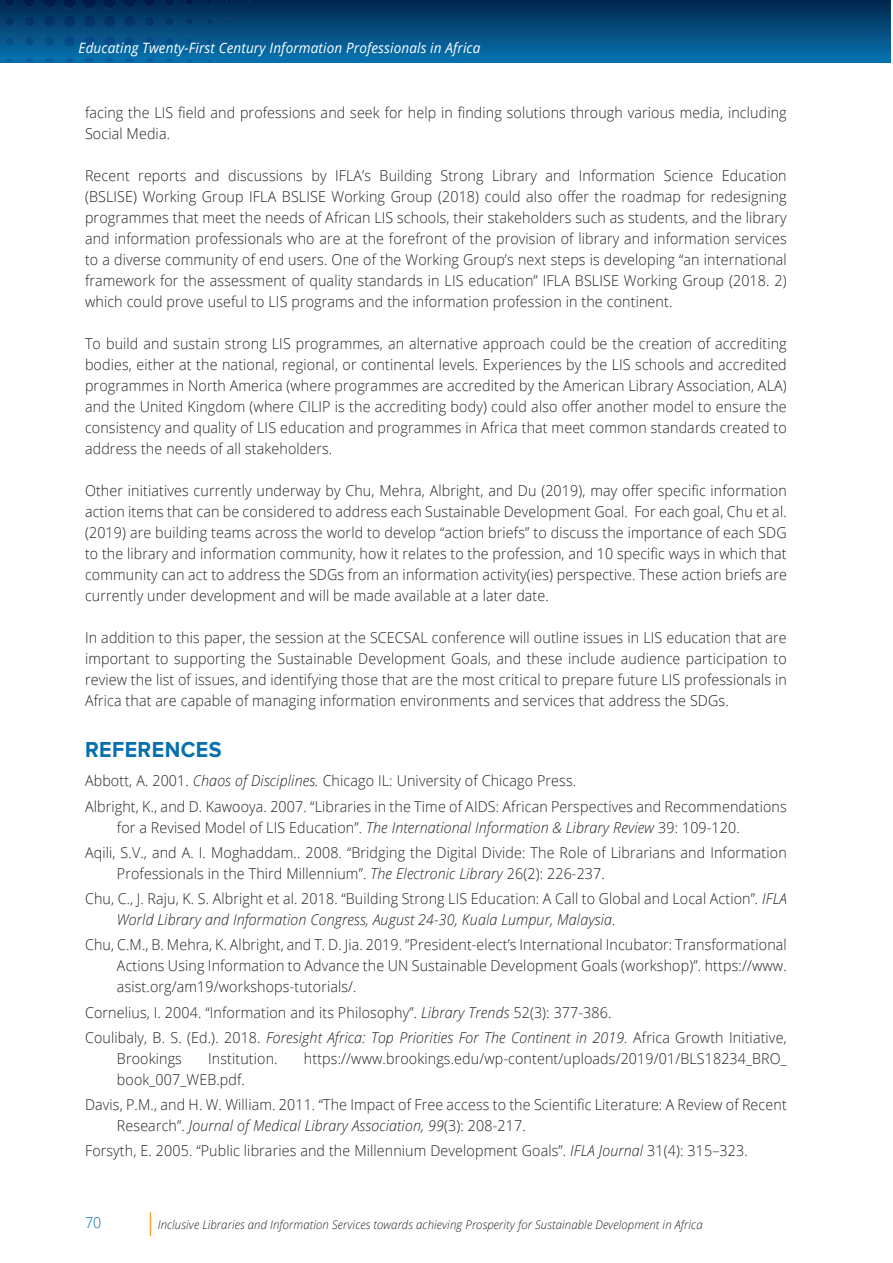
<style>
.page{position:relative;width:893px;height:1263px;background:#fff}
.page>*{position:absolute;margin:0;border:0;box-sizing:border-box;transform-origin:0 0}
.t1{font:700 22.5px "Proxima Nova";letter-spacing:.02em;color:#0570ad;scale:.95 1}
.t2{font:300 15px/21px "Open Sans";letter-spacing:.01em;color:#231f20;scale:.95 1}
.t3{font:italic 300 15px "Open Sans";letter-spacing:.01em;color:#231f20;scale:.95 1}
.t4{font:300 15px "Open Sans";color:#0570ad;scale:.95 1}
.t5{font:italic 14.25px "Open Sans";letter-spacing:.01em;color:#fff;scale:.95 1}
.t6{font:italic 300 12px "Open Sans";letter-spacing:.01em;color:#231f20;scale:.95 1}
.s1{font-style:italic}
</style>
<div class="page">
<div style="left:0;top:0;width:891px;height:62px;background:linear-gradient(to bottom,#03264d,#0772b0)"></div>
<svg style="left:187px;top:59px;width:5px;height:3px"></svg>
<svg style="left:167px;top:58px;width:5px;height:4px"></svg>
<svg style="left:146px;top:58px;width:7px;height:4px"></svg>
<svg style="left:126px;top:57px;width:7px;height:5px"></svg>
<svg style="left:105px;top:57px;width:9px;height:5px"></svg>
<svg style="left:85px;top:57px;width:9px;height:5px"></svg>
<svg style="left:65px;top:57px;width:9px;height:5px"></svg>
<svg style="left:46px;top:57px;width:8px;height:5px"></svg>
<svg style="left:26px;top:58px;width:7px;height:4px"></svg>
<svg style="left:7px;top:58px;width:6px;height:4px"></svg>
<svg style="left:207px;top:39px;width:5px;height:5px"></svg>
<svg style="left:187px;top:38px;width:6px;height:6px"></svg>
<svg style="left:166px;top:38px;width:7px;height:7px"></svg>
<svg style="left:145px;top:37px;width:9px;height:9px"></svg>
<svg style="left:125px;top:37px;width:9px;height:9px"></svg>
<svg style="left:104px;top:36px;width:11px;height:11px"></svg>
<svg style="left:84px;top:36px;width:11px;height:11px"></svg>
<svg style="left:64px;top:36px;width:11px;height:11px"></svg>
<svg style="left:45px;top:36px;width:9px;height:10px"></svg>
<svg style="left:25px;top:37px;width:9px;height:9px"></svg>
<svg style="left:6px;top:38px;width:7px;height:7px"></svg>
<svg style="left:207px;top:19px;width:5px;height:5px"></svg>
<svg style="left:186px;top:18px;width:7px;height:7px"></svg>
<svg style="left:165px;top:17px;width:9px;height:9px"></svg>
<svg style="left:144px;top:16px;width:11px;height:11px"></svg>
<svg style="left:124px;top:16px;width:11px;height:11px"></svg>
<svg style="left:103px;top:15px;width:13px;height:13px"></svg>
<svg style="left:83px;top:15px;width:13px;height:13px"></svg>
<svg style="left:63px;top:15px;width:13px;height:13px"></svg>
<svg style="left:44px;top:16px;width:11px;height:11px"></svg>
<svg style="left:24px;top:16px;width:11px;height:11px"></svg>
<svg style="left:5px;top:17px;width:9px;height:9px"></svg>
<svg style="left:227px;top:0;width:5px;height:4px"></svg>
<svg style="left:206px;top:0;width:7px;height:5px"></svg>
<svg style="left:186px;top:0;width:8px;height:5px"></svg>
<svg style="left:165px;top:0;width:9px;height:6px"></svg>
<svg style="left:144px;top:0;width:11px;height:7px"></svg>
<svg style="left:123px;top:0;width:13px;height:8px"></svg>
<img style="left:102px;top:0;width:15px;height:8px">
<img style="left:82px;top:0;width:15px;height:9px">
<img style="left:62px;top:0;width:15px;height:9px">
<svg style="left:43px;top:0;width:13px;height:8px"></svg>
<svg style="left:24px;top:0;width:11px;height:7px"></svg>
<svg style="left:150px;top:1212px;width:1px;height:24px"></svg>
<svg style="left:0;top:0;width:15px;height:6px"></svg>
<p class="t5" style="left:79px;top:38px;width:424px">Educating Twenty-First Century Information Professionals in Africa</p>
<p class="t2" style="left:85px;top:101px;width:740px">facing the LIS field and professions and seek for help in finding solutions through various media, including<br>Social Media.</p>
<p class="t2" style="left:85px;top:164px;width:740px;text-align:justify">Recent reports and discussions by IFLA’s Building Strong Library and Information Science Education (BSLISE) Working Group IFLA BSLISE Working Group (2018) could also offer the roadmap for redesigning programmes that meet the needs of African LIS schools, their stakeholders such as students, and the library and information professionals who are at the forefront of the provision of library and information services to a diverse community of end users. One of the Working Group’s next steps is developing “an international framework for the assessment of quality standards in LIS education” IFLA BSLISE Working Group (2018. 2) which could prove useful to LIS programs and the information profession in the continent.</p>
<p class="t2" style="left:85px;top:332px;width:740px;text-align:justify">To build and sustain strong LIS programmes, an alternative approach could be the creation of accrediting bodies, either at the national, regional, or continental levels. Experiences by the LIS schools and accredited programmes in North America (where programmes are accredited by the American Library Association, ALA) and the United Kingdom (where CILIP is the accrediting body) could also offer another model to ensure the consistency and quality of LIS education and programmes in Africa that meet common standards created to address the needs of all stakeholders.</p>
<p class="t2" style="left:85px;top:479px;width:740px;text-align:justify">Other initiatives currently underway by Chu, Mehra, Albright, and Du (2019), may offer specific information action items that can be considered to address each Sustainable Development Goal. For each goal, Chu et al. (2019) are building teams across the world to develop “action briefs” to discuss the importance of each SDG to the library and information community, how it relates to the profession, and 10 specific ways in which that community can act to address the SDGs from an information activity(ies) perspective. These action briefs are currently under development and will be made available at a later date.</p>
<p class="t2" style="left:85px;top:626px;width:740px;text-align:justify">In addition to this paper, the session at the SCECSAL conference will outline issues in LIS education that are important to supporting the Sustainable Development Goals, and these include audience participation to review the list of issues, and identifying those that are the most critical to prepare future LIS professionals in Africa that are capable of managing information environments and services that address the SDGs.</p>
<h1 class="t1" style="left:85px;top:736px;width:145px">REFERENCES</h1>
<p class="t2" style="left:85px;top:768px;width:740px;line-height:25.2px">Abbott, A. 2001. <span class="s1">Chaos of Disciplines.</span> Chicago IL: University of Chicago Press.<br>Albright, K., and D. Kawooya. 2007. “Libraries in the Time of AIDS: African Perspectives and Recommendations</p>
<p class="t2" style="left:85px;top:814px;width:740px;line-height:25.2px;text-indent:32px">for a Revised Model of LIS Education”. <span class="s1">The International Information &amp; Library Review</span> 39: 109-120.<br>Aqili, S.V., and A. I. Moghaddam.. 2008. “Bridging the Digital Divide: The Role of Librarians and Information</p>
<p class="t2" style="left:85px;top:860px;width:740px;line-height:25.2px;text-indent:32px">Professionals in the Third Millennium”. <span class="s1">The Electronic Library</span> 26(2): 226-237.<br>Chu, C., J. Raju, K. S. Albright et al. 2018. “Building Strong LIS Education: A Call to Global and Local Action”<span class="s1">. IFLA</span></p>
<p class="t3" style="left:117px;top:909px;width:526px">World Library and Information Congress, August 24-30, Kuala Lumpur, Malaysia.</p>
<p class="t2" style="left:117px;top:934px;width:706px;text-align:justify;text-indent:-32px">Chu, C.M., B. Mehra, K. Albright, and T. D. Jia. 2019. ”President-elect’s International Incubator: Transformational Actions Using Information to Advance the UN Sustainable Development Goals (workshop)”. https://www. asist.org/am19/workshops-tutorials/.</p>
<p class="t2" style="left:85px;top:999px;width:740px;line-height:25.2px">Cornelius, I. 2004. “Information and its Philosophy”. <span class="s1">Library Trends</span> 52(3): 377-386.<br>Coulibaly, B. S. (Ed.). 2018. <span class="s1">Foresight Africa: Top Priorities For The Continent in 2019.</span> Africa Growth Initiative,</p>
<p class="t2" style="left:117px;top:1047px;width:70px">Brookings</p>
<p class="t2" style="left:208px;top:1047px;width:75px">Institution.</p>
<p class="t2" style="left:304px;top:1047px;width:510px">https://www.brookings.edu/wp-content/uploads/2019/01/BLS18234_BRO_</p>
<p class="t2" style="left:85px;top:1066px;width:740px;line-height:25.2px;text-indent:32px">book_007_WEB.pdf.<br>Davis, P.M., and H. W. William. 2011. “The Impact of Free access to the Scientific Literature: A Review of Recent</p>
<p class="t2" style="left:85px;top:1113px;width:699px;line-height:25.2px;text-indent:32px">Research”. <span class="s1">Journal of Medical Library Association, 99</span>(3): 208-217.<br>Forsyth, E. 2005. “Public libraries and the Millennium Development Goals”. <span class="s1">IFLA Journal</span> 31(4): 315–323.</p>
<p class="t4" style="left:85px;top:1212px;width:19px">70</p>
<p class="t6" style="left:158px;top:1216px;width:575px">Inclusive Libraries and Information Services towards achieving Prosperity for Sustainable Development in Africa</p>
</div>
